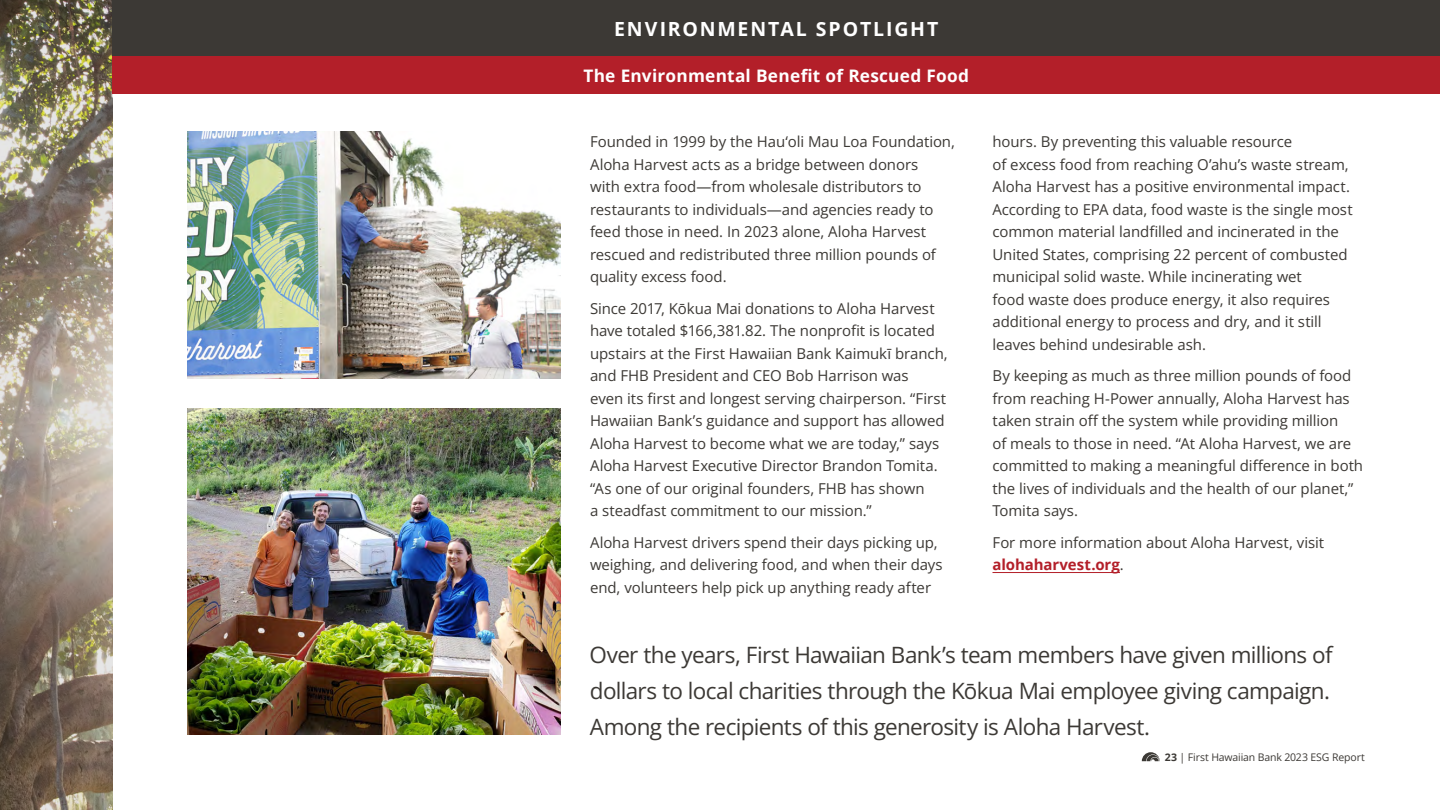
<style>
.page{position:relative;width:1440px;height:810px;background:#fff}
.page>*{position:absolute;margin:0;border:0;box-sizing:border-box;transform-origin:0 0}
.t1{font:22.5px/36px "Open Sans";letter-spacing:-.03em;color:#3c3935;text-align:justify}
.t2{font:700 19.5px "Open Sans";letter-spacing:.095em;color:#fff}
.t3{font:700 17.25px "Open Sans";letter-spacing:.015em;color:#fff}
.t4{font:15px/22.5px "Open Sans";letter-spacing:-.005em;color:#3c3935}
.t5{font:10.5px "Open Sans";letter-spacing:-.015em;color:#3c3935}
.s1{font-weight:700;color:#b31f29}
.s2{font-weight:700}
</style>
<div class="page">
<hr style="left:992px;top:572px;width:128px;height:1px;background:#b31f29">
<img style="left:188px;top:131px;width:372px;height:248px">
<img style="left:188px;top:409px;width:372px;height:326px">
<img style="left:0;top:0;width:112px;height:810px">
<div style="left:112px;top:0;width:1328px;height:56px;background:#3c3935"></div>
<div style="left:112px;top:56px;width:1328px;height:38px;background:#b31f29"></div>
<svg style="left:1142px;top:752px;width:18px;height:9px"></svg>
<h2 class="t2" style="left:614px;top:15px;width:326px">ENVIRONMENTAL SPOTLIGHT</h2>
<p class="t3" style="left:583px;top:63px;width:387px">The Environmental Benefit of Rescued Food</p>
<p class="t4" style="left:590px;top:130px;width:367px">Founded in 1999 by the Hau‘oli Mau Loa Foundation, Aloha Harvest acts as a bridge between donors<br>with extra food—from wholesale distributors to restaurants to individuals—and agencies ready to feed those in need. In 2023 alone, Aloha Harvest rescued and redistributed three million pounds of quality excess food.</p>
<p class="t4" style="left:590px;top:297px;width:359px">Since 2017, Kōkua Mai donations to Aloha Harvest have totaled $166,381.82. The nonprofit is located upstairs at the First Hawaiian Bank Kaimukī branch, and FHB President and CEO Bob Harrison was<br>even its first and longest serving chairperson. “First Hawaiian Bank’s guidance and support has allowed Aloha Harvest to become what we are today,” says Aloha Harvest Executive Director Brandon Tomita. “As one of our original founders, FHB has shown<br>a steadfast commitment to our mission.”</p>
<p class="t4" style="left:590px;top:531px;width:354px">Aloha Harvest drivers spend their days picking up, weighing, and delivering food, and when their days end, volunteers help pick up anything ready after</p>
<p class="t4" style="left:992px;top:130px;width:362px">hours. By preventing this valuable resource<br>of excess food from reaching O’ahu’s waste stream, Aloha Harvest has a positive environmental impact.<br>According to EPA data, food waste is the single most common material landfilled and incinerated in the United States, comprising 22 percent of combusted municipal solid waste. While incinerating wet<br>food waste does produce energy, it also requires additional energy to process and dry, and it still leaves behind undesirable ash.</p>
<p class="t4" style="left:992px;top:364px;width:372px">By keeping as much as three million pounds of food from reaching H-Power annually, Aloha Harvest has taken strain off the system while providing million<br>of meals to those in need. “At Aloha Harvest, we are committed to making a meaningful difference in both the lives of individuals and the health of our planet,” Tomita says.</p>
<p class="t4" style="left:992px;top:531px;width:333px">For more information about Aloha Harvest, visit <span class="s1">alohaharvest.org</span>.</p>
<h1 class="t1" style="left:590px;top:636px;width:745px">Over the years, First Hawaiian Bank’s team members have given millions of dollars to local charities through the Kōkua Mai employee giving campaign.<br>Among the recipients of this generosity is Aloha Harvest.</h1>
<p class="t5" style="left:1165px;top:750px;width:202px"><span class="s2">23</span> | First Hawaiian Bank 2023 ESG Report</p>
</div>
